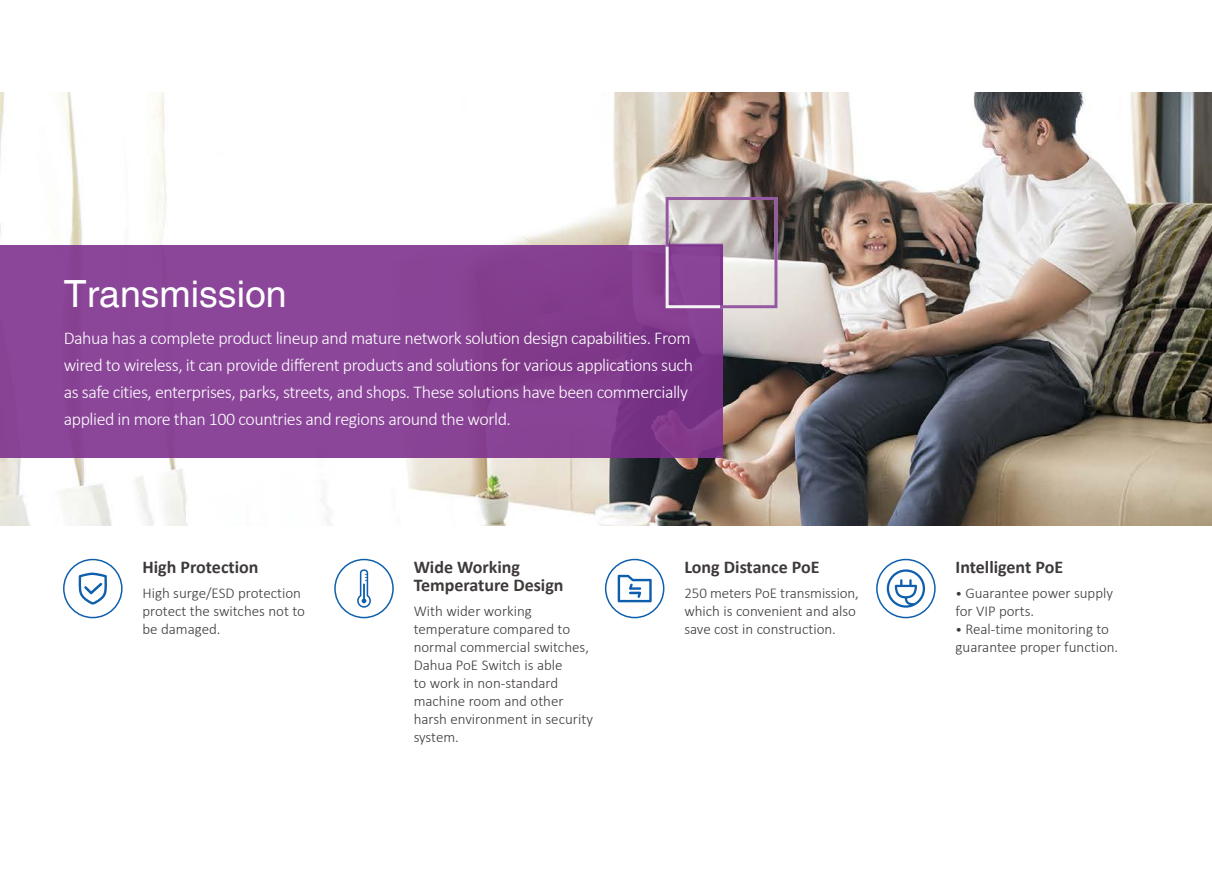
<style>
.page{position:relative;width:1212px;height:893px;background:#fff}
.page>*{position:absolute;margin:0;border:0;box-sizing:border-box;transform-origin:0 0}
.t1{font:37.5px "Helvetica";color:#fff}
.t2{font:300 18px/27px "Calibri";letter-spacing:-.025em;color:#fff}
.t3{font:700 18px/18px "Calibri";color:#3e3a39}
.t4{font:300 15px/18px "Calibri";color:#3e3a39}
.s1{font-size:13.5px}
</style>
<div class="page">
<div style="left:334px;top:559px;width:60px;height:59px;border:2px solid #0f5fad;border-radius:50%"></div>
<div style="left:605px;top:559px;width:59px;height:59px;border:2px solid #0f5fad;border-radius:50%"></div>
<div style="left:876px;top:559px;width:60px;height:59px;border:2px solid #0f5fad;border-radius:50%"></div>
<img style="left:0;top:92px;width:1212px;height:434px">
<div style="left:0;top:245px;width:723px;height:213px;background:linear-gradient(to right,#8e4a9d,#803a8c)"></div>
<svg style="left:664px;top:196px;width:115px;height:114px;background:#b499b2"></svg>
<div style="left:63px;top:559px;width:60px;height:59px;border:2px solid #0f5fad;border-radius:50%"></div>
<svg style="left:357px;top:569px;width:14px;height:39px"></svg>
<svg style="left:618px;top:575px;width:34px;height:27px"></svg>
<svg style="left:887px;top:569px;width:38px;height:39px"></svg>
<svg style="left:79px;top:573px;width:28px;height:31px"></svg>
<h1 class="t1" style="left:64px;top:272px;width:224px">Transmission</h1>
<p class="t2" style="left:64px;top:324px;width:631px">Dahua has a complete product lineup and mature network solution design capabilities. From wired to wireless, it can provide different products and solutions for various applications such as safe cities, enterprises, parks, streets, and shops. These solutions have been commercially applied in more than 100 countries and regions around the world.</p>
<p class="t3" style="left:142px;top:558px;width:118px">High Protection</p>
<p class="t4" style="left:142px;top:584px;width:164px">High surge/ESD protection protect the switches not to be damaged.</p>
<p class="t3" style="left:414px;top:558px;width:151px">Wide Working<br>Temperature Design</p>
<p class="t4" style="left:414px;top:602px;width:181px">With wider working temperature compared to normal commercial switches,<br>Dahua PoE Switch is able<br>to work in non-standard machine room and other harsh environment in security system.</p>
<p class="t3" style="left:684px;top:558px;width:137px">Long Distance PoE</p>
<p class="t4" style="left:684px;top:584px;width:176px">250 meters PoE transmission, which is convenient and also save cost in construction.</p>
<p class="t3" style="left:955px;top:558px;width:109px">Intelligent PoE</p>
<p class="t4" style="left:955px;top:584px;width:159px"><span class="s1">•</span> Guarantee power supply for VIP ports.</p>
<p class="t4" style="left:955px;top:620px;width:164px"><span class="s1">•</span> Real-time monitoring to guarantee proper function.</p>
</div>
